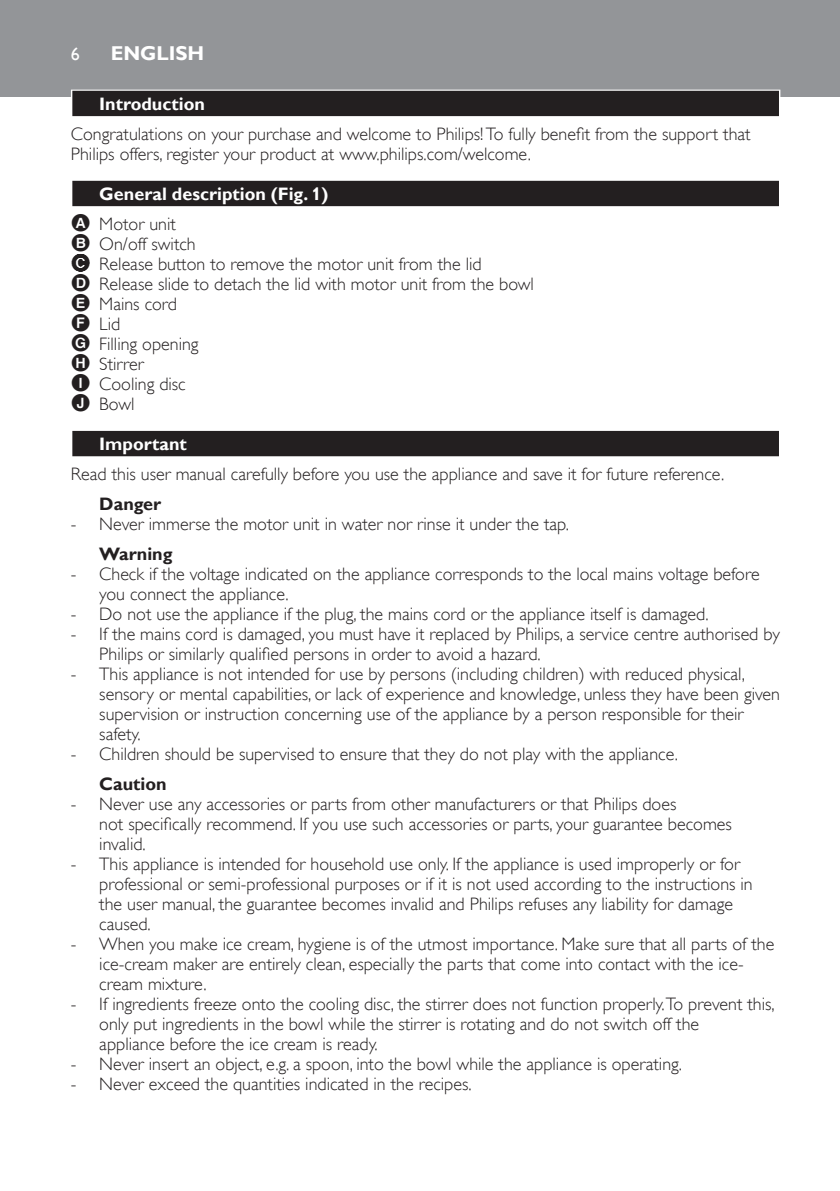
<style>
.page{position:relative;width:840px;height:1191px;background:#fff}
.page>*{position:absolute;margin:0;border:0;box-sizing:border-box;transform-origin:0 0}
.t1{font:700 20px "Gill Sans Alt One WGL";color:#fff}
.t2{font:18px/20px "Gill Sans Alt One WGL Light";color:#231f20}
.t3{font:700 18px "Gill Sans Alt One WGL";color:#fff}
.t4{font:700 18px "Gill Sans Alt One WGL";color:#231f20}
.t5{font:18px "Gill Sans Alt One WGL";color:#fff}
.s1{font-family:"Bolletjesfonta Plain";font-size:19px}
</style>
<div class="page">
<div style="left:0;top:0;width:839px;height:96px;background:#939598"></div>
<div style="left:71px;top:90px;width:709px;height:28px;background:#e5e4e4"></div>
<div style="left:72px;top:91px;width:706px;height:25px;background:#231f20"></div>
<div style="left:71px;top:180px;width:709px;height:28px;background:#dbdadb"></div>
<div style="left:72px;top:181px;width:706px;height:25px;background:#231f20"></div>
<div style="left:71px;top:430px;width:709px;height:28px;background:#c3c2c2"></div>
<div style="left:72px;top:431px;width:706px;height:25px;background:#231f20"></div>
<p class="t5" style="left:71px;top:47px;width:10px">6</p>
<p class="t1" style="left:111px;top:45px;width:95px">EnglisH</p>
<p class="t3" style="left:99px;top:97px;width:107px">introduction</p>
<p class="t2" style="left:71px;top:124px;width:680px">Congratulations on your purchase and welcome to Philips! To fully benefit from the support that<br>Philips offers, register your product at www.philips.com/welcome.</p>
<p class="t3" style="left:99px;top:187px;width:230px">general description (Fig. 1)</p>
<p class="t2" style="left:71px;top:215px;width:464px"><span class="s1">A</span> Motor unit<br><span class="s1">B</span> On/off switch<br><span class="s1">C</span> Release button to remove the motor unit from the lid<br><span class="s1">D</span> Release slide to detach the lid with motor unit from the bowl<br><span class="s1">E</span> Mains cord<br><span class="s1">F</span> Lid<br><span class="s1">G</span> Filling opening<br><span class="s1">H</span> Stirrer<br><span class="s1">I</span> Cooling disc<br><span class="s1">J</span> Bowl</p>
<p class="t3" style="left:99px;top:437px;width:89px">important</p>
<p class="t2" style="left:71px;top:465px;width:654px">Read this user manual carefully before you use the appliance and save it for future reference.</p>
<p class="t4" style="left:99px;top:497px;width:63px">Danger</p>
<p class="t2" style="left:99px;top:515px;width:471px">Never immerse the motor unit in water nor rinse it under the tap.</p>
<p class="t4" style="left:99px;top:547px;width:75px">Warning</p>
<p class="t2" style="left:99px;top:565px;width:681px">Check if the voltage indicated on the appliance corresponds to the local mains voltage before you connect the appliance.<br>Do not use the appliance if the plug, the mains cord or the appliance itself is damaged.<br>If the mains cord is damaged, you must have it replaced by Philips, a service centre authorised by Philips or similarly qualified persons in order to avoid a hazard.<br>This appliance is not intended for use by persons (including children) with reduced physical, sensory or mental capabilities, or lack of experience and knowledge, unless they have been given supervision or instruction concerning use of the appliance by a person responsible for their safety.<br>Children should be supervised to ensure that they do not play with the appliance.</p>
<p class="t4" style="left:99px;top:777px;width:69px">caution</p>
<p class="t2" style="left:99px;top:795px;width:676px">Never use any accessories or parts from other manufacturers or that Philips does<br>not specifically recommend. If you use such accessories or parts, your guarantee becomes invalid.<br>This appliance is intended for household use only. If the appliance is used improperly or for professional or semi-professional purposes or if it is not used according to the instructions in the user manual, the guarantee becomes invalid and Philips refuses any liability for damage caused.<br>When you make ice cream, hygiene is of the utmost importance. Make sure that all parts of the ice-cream maker are entirely clean, especially the parts that come into contact with the ice&shy;cream mixture.<br>If ingredients freeze onto the cooling disc, the stirrer does not function properly.To prevent this, only put ingredients in the bowl while the stirrer is rotating and do not switch off the<br>appliance before the ice cream is ready.<br>Never insert an object, e.g. a spoon, into the bowl while the appliance is operating.<br>Never exceed the quantities indicated in the recipes.</p>
<p class="t2" style="left:71px;top:515px;width:7px">-</p>
<p class="t2" style="left:71px;top:565px;width:7px">-</p>
<p class="t2" style="left:71px;top:605px;width:7px">- -</p>
<p class="t2" style="left:71px;top:665px;width:7px">-</p>
<p class="t2" style="left:71px;top:745px;width:7px">-</p>
<p class="t2" style="left:71px;top:795px;width:7px">-</p>
<p class="t2" style="left:71px;top:855px;width:7px">-</p>
<p class="t2" style="left:71px;top:935px;width:7px">-</p>
<p class="t2" style="left:71px;top:995px;width:7px">-</p>
<p class="t2" style="left:71px;top:1055px;width:7px">- -</p>
</div>
